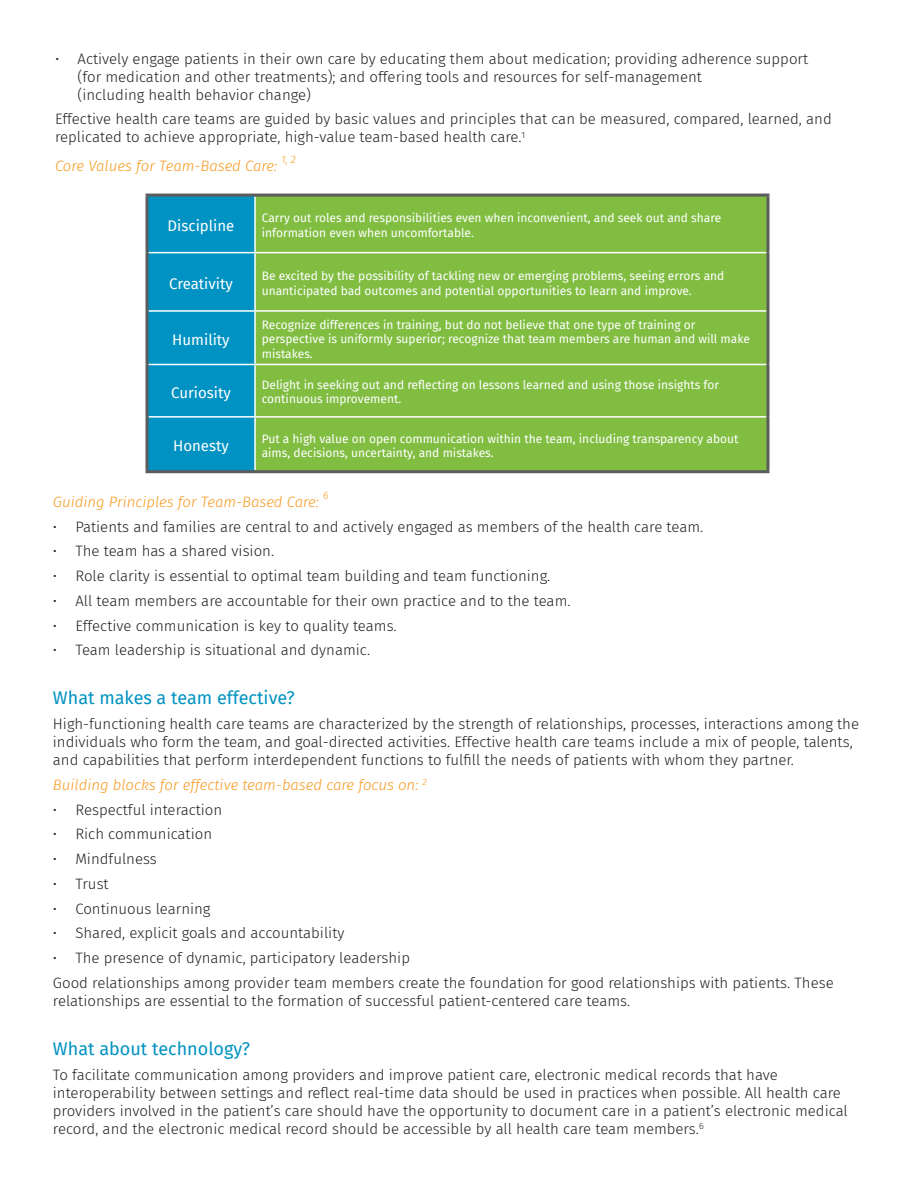
<style>
.page{position:relative;width:918px;height:1188px;background:#fff}
.page>*{position:absolute;margin:0;border:0;box-sizing:border-box;transform-origin:0 0}
.t1{font:18px "Fira Sans";color:#0092c2}
.t2{font:300 15px/18px "Fira Sans";color:#231f20}
.t3{font:italic 300 15px "Fira Sans";color:#f7991e}
.t4{font:15px "Fira Sans";color:#fff}
.t5{font:12px/14.4px "Fira Sans";color:#fff}
.t6{font:italic 300 10.5px "Fira Sans";color:#f7991e}
</style>
<div class="page">
<div style="left:148px;top:197px;width:106px;height:273px;background:#0092c2"></div>
<div style="left:256px;top:197px;width:510px;height:273px;background:#80bd41"></div>
<hr style="left:148px;top:252px;width:107px;height:1px;background:#fff">
<hr style="left:255px;top:252px;width:511px;height:1px;background:#fff">
<hr style="left:148px;top:310px;width:107px;height:2px;background:#fff">
<hr style="left:255px;top:310px;width:511px;height:2px;background:#fff">
<hr style="left:148px;top:364px;width:107px;height:1px;background:#fff">
<hr style="left:255px;top:364px;width:511px;height:1px;background:#fff">
<hr style="left:148px;top:416px;width:107px;height:2px;background:#fff">
<hr style="left:255px;top:416px;width:511px;height:2px;background:#fff">
<hr style="left:146px;top:194px;width:109px;height:3px;background:#5b5c5e">
<hr style="left:146px;top:197px;width:2px;height:56px;background:#5b5c5e">
<hr style="left:255px;top:194px;width:515px;height:3px;background:#5b5c5e">
<svg style="left:766px;top:197px;width:4px;height:56px"></svg>
<hr style="left:146px;top:253px;width:2px;height:58px;background:#5b5c5e">
<svg style="left:766px;top:253px;width:4px;height:58px"></svg>
<hr style="left:146px;top:311px;width:2px;height:53px;background:#5b5c5e">
<svg style="left:766px;top:311px;width:4px;height:53px"></svg>
<hr style="left:146px;top:364px;width:2px;height:53px;background:#5b5c5e">
<svg style="left:766px;top:364px;width:4px;height:53px"></svg>
<hr style="left:146px;top:417px;width:2px;height:53px;background:#5b5c5e">
<svg style="left:766px;top:417px;width:4px;height:53px"></svg>
<hr style="left:146px;top:470px;width:109px;height:3px;background:#5b5c5e">
<hr style="left:255px;top:470px;width:515px;height:3px;background:#5b5c5e">
<p class="t2" style="left:78px;top:49px;width:732px;text-indent:-22px">• Actively engage patients in their own care by educating them about medication; providing adherence support (for medication and other treatments); and offering tools and resources for self-management<br>(including health behavior change)</p>
<p class="t2" style="left:55px;top:110px;width:778px">Effective health care teams are guided by basic values and principles that can be measured, compared, learned, and replicated to achieve appropriate, high-value team-based health care.<sup>1</sup></p>
<p class="t3" style="left:55px;top:155px;width:224px">Core Values for Team-Based Care:</p>
<p class="t6" style="left:282px;top:152px;width:16px">1, 2</p>
<p class="t4" style="left:168px;top:214px;width:68px">Discipline</p>
<p class="t5" style="left:262px;top:211px;width:461px">Carry out roles and responsibilities even when inconvenient, and seek out and share information even when uncomfortable.</p>
<p class="t4" style="left:169px;top:272px;width:65px">Creativity</p>
<p class="t5" style="left:262px;top:268px;width:464px">Be excited by the possibility of tackling new or emerging problems, seeing errors and unanticipated bad outcomes and potential opportunities to learn and improve.</p>
<p class="t4" style="left:172px;top:328px;width:59px">Humility</p>
<p class="t5" style="left:262px;top:317px;width:490px">Recognize differences in training, but do not believe that one type of training or perspective is uniformly superior; recognize that team members are human and will make mistakes.</p>
<p class="t4" style="left:171px;top:381px;width:61px">Curiosity</p>
<p class="t5" style="left:262px;top:377px;width:459px">Delight in seeking out and reflecting on lessons learned and using those insights for continuous improvement.</p>
<p class="t4" style="left:173px;top:435px;width:57px">Honesty</p>
<p class="t5" style="left:262px;top:431px;width:478px">Put a high value on open communication within the team, including transparency about aims, decisions, uncertainty, and mistakes.</p>
<p class="t3" style="left:53px;top:491px;width:268px">Guiding Principles for Team-Based Care:</p>
<p class="t6" style="left:323px;top:488px;width:7px">6</p>
<p class="t2" style="left:53px;top:517px;width:652px">• Patients and families are central to and actively engaged as members of the health care team.</p>
<p class="t2" style="left:53px;top:542px;width:223px">• The team has a shared vision.</p>
<p class="t2" style="left:53px;top:567px;width:499px">• Role clarity is essential to optimal team building and team functioning.</p>
<p class="t2" style="left:53px;top:592px;width:519px">• All team members are accountable for their own practice and to the team.</p>
<p class="t2" style="left:53px;top:616px;width:345px">• Effective communication is key to quality teams.</p>
<p class="t2" style="left:53px;top:641px;width:319px">• Team leadership is situational and dynamic.</p>
<p class="t1" style="left:53px;top:684px;width:243px">What makes a team effective?</p>
<p class="t2" style="left:53px;top:715px;width:808px">High-functioning health care teams are characterized by the strength of relationships, processes, interactions among the individuals who form the team, and goal-directed activities. Effective health care teams include a mix of people, talents, and capabilities that perform interdependent functions to fulfill the needs of patients with whom they partner.</p>
<p class="t3" style="left:53px;top:774px;width:375px">Building blocks for effective team-based care focus on: <sup>2</sup></p>
<p class="t2" style="left:53px;top:800px;width:171px">• Respectful interaction</p>
<p class="t2" style="left:53px;top:825px;width:161px">• Rich communication</p>
<p class="t2" style="left:53px;top:850px;width:105px">• Mindfulness</p>
<p class="t2" style="left:53px;top:875px;width:57px">• Trust</p>
<p class="t2" style="left:53px;top:899px;width:159px">• Continuous learning</p>
<p class="t2" style="left:53px;top:924px;width:293px">• Shared, explicit goals and accountability</p>
<p class="t2" style="left:53px;top:945px;width:782px;line-height:24.8px">• The presence of dynamic, participatory leadership<br>Good relationships among provider team members create the foundation for good relationships with patients. These</p>
<p class="t2" style="left:53px;top:992px;width:579px">relationships are essential to the formation of successful patient-centered care teams.</p>
<p class="t1" style="left:53px;top:1035px;width:199px">What about technology?</p>
<p class="t2" style="left:53px;top:1065px;width:796px">To facilitate communication among providers and improve patient care, electronic medical records that have interoperability between settings and reflect real-time data should be used in practices when possible. All health care providers involved in the patient’s care should have the opportunity to document care in a patient’s electronic medical record, and the electronic medical record should be accessible by all health care team members.<sup>6</sup></p>
</div>
